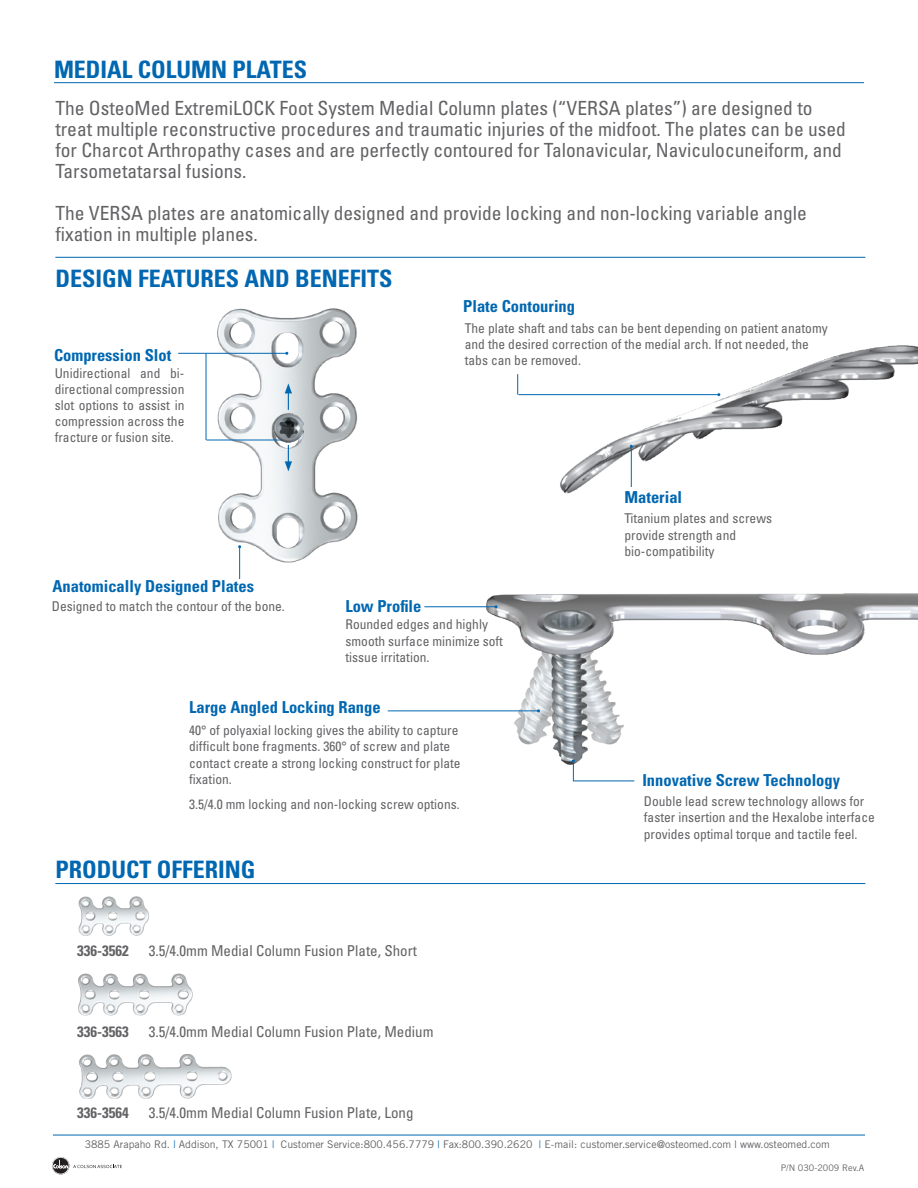
<style>
.page{position:relative;width:918px;height:1188px;background:#fff}
.page>*{position:absolute;margin:0;border:0;box-sizing:border-box;transform-origin:0 0}
.t1{font:700 condensed 24px "Univers LT Std";color:#0167b1}
.t2{font:condensed 19.5px/21px "Univers LT Std";color:#636366}
.t3{font:700 condensed 16.5px "Univers LT Std";color:#0167b1}
.t4{font:condensed 15px "Univers LT Std";color:#636366}
.t5{font:700 condensed 15px "Univers LT Std";color:#636366}
.t6{font:condensed 13.5px/16.2px "Univers LT Std";color:#636366}
.Address{font:10.5px "Trade Gothic LT Std";color:#636366}
.Address-2{font:9px "Trade Gothic LT Std";color:#636366}
.s1{color:#0167b1}
</style>
<div class="page">
<img style="left:553px;top:345px;width:365px;height:149px">
<img style="left:460px;top:593px;width:458px;height:188px">
<img style="left:209px;top:308px;width:149px;height:271px">
<hr style="left:55px;top:257px;width:810px;height:1px;background:#0167b1">
<hr style="left:54px;top:82px;width:810px;height:1px;background:#0167b1">
<hr style="left:55px;top:883px;width:810px;height:1px;background:#0167b1">
<hr style="left:53px;top:1135px;width:812px;height:1px;background:#0167b1">
<svg style="left:52px;top:1157px;width:70px;height:17px"></svg>
<hr style="left:206px;top:440px;width:81px;height:1px;background:#0167b1">
<hr style="left:178px;top:353px;width:109px;height:1px;background:#0167b1">
<hr style="left:388px;top:710px;width:151px;height:1px;background:#0167b1">
<hr style="left:519px;top:394px;width:200px;height:1px;background:#0167b1">
<svg style="left:572px;top:759px;width:3px;height:22px"></svg>
<hr style="left:239px;top:547px;width:1px;height:32px;background:#0167b1">
<svg style="left:285px;top:383px;width:7px;height:27px"></svg>
<svg style="left:285px;top:443px;width:7px;height:28px"></svg>
<hr style="left:631px;top:446px;width:1px;height:41px;background:#0167b1">
<hr style="left:206px;top:353px;width:1px;height:87px;background:#0167b1">
<hr style="left:573px;top:781px;width:61px;height:1px;background:#0167b1">
<svg style="left:517px;top:374px;width:1px;height:21px"></svg>
<img style="left:78px;top:896px;width:71px;height:40px">
<img style="left:78px;top:973px;width:115px;height:43px">
<img style="left:79px;top:1054px;width:153px;height:45px">
<img style="left:273px;top:413px;width:30px;height:30px">
<hr style="left:424px;top:606px;width:72px;height:1px;background:#0167b1">
<p class="t1" style="left:54px;top:54px;width:255px">MEDIAL COLUMN PLATES</p>
<p class="t2" style="left:55px;top:98px;width:792px">The OsteoMed ExtremiLOCK Foot System Medial Column plates (“VERSA plates”) are designed to treat multiple reconstructive procedures and traumatic injuries of the midfoot. The plates can be used for Charcot Arthropathy cases and are perfectly contoured for Talonavicular, Naviculocuneiform, and Tarsometatarsal fusions.</p>
<p class="t2" style="left:55px;top:203px;width:753px">The VERSA plates are anatomically designed and provide locking and non-locking variable angle fixation in multiple planes.</p>
<p class="t1" style="left:55px;top:264px;width:339px">DESIGN FEATURES AND BENEFITS</p>
<p class="t3" style="left:54px;top:345px;width:119px">Compression Slot</p>
<p class="t6" style="left:55px;top:365px;width:131px;text-align:justify">Unidirectional and bi&shy;directional compression slot options to assist in compression across the fracture or fusion site.</p>
<p class="t3" style="left:52px;top:576px;width:203px">Anatomically Designed Plates</p>
<p class="t6" style="left:52px;top:598px;width:235px">Designed to match the contour of the bone.</p>
<p class="t3" style="left:345px;top:596px;width:78px">Low Profile</p>
<p class="t3" style="left:463px;top:296px;width:113px">Plate Contouring</p>
<p class="t6" style="left:465px;top:320px;width:364px">The plate shaft and tabs can be bent depending on patient anatomy and the desired correction of the medial arch. If not needed, the tabs can be removed.</p>
<p class="t3" style="left:624px;top:487px;width:59px">Material</p>
<p class="t6" style="left:624px;top:510px;width:149px">Titanium plates and screws provide strength and bio-compatibility</p>
<p class="t6" style="left:346px;top:616px;width:159px">Rounded edges and highly smooth surface minimize soft tissue irritation.</p>
<p class="t3" style="left:189px;top:697px;width:193px">Large Angled Locking Range</p>
<p class="t6" style="left:189px;top:722px;width:273px">40° of polyaxial locking gives the ability to capture difficult bone fragments. 360° of screw and plate contact create a strong locking construct for plate fixation.</p>
<p class="t6" style="left:189px;top:796px;width:272px">3.5/4.0 mm locking and non-locking screw options.</p>
<p class="t1" style="left:55px;top:854px;width:202px">PRODUCT OFFERING</p>
<p class="t5" style="left:77px;top:941px;width:53px">336-3562</p>
<p class="t4" style="left:149px;top:941px;width:270px">3.5/4.0mm Medial Column Fusion Plate, Short</p>
<p class="t5" style="left:77px;top:1022px;width:53px">336-3563</p>
<p class="t4" style="left:149px;top:1022px;width:286px">3.5/4.0mm Medial Column Fusion Plate, Medium</p>
<p class="t3" style="left:642px;top:770px;width:199px">Innovative Screw Technology</p>
<p class="t6" style="left:644px;top:793px;width:232px">Double lead screw technology allows for faster insertion and the Hexalobe interface provides optimal torque and tactile feel.</p>
<p class="t5" style="left:77px;top:1103px;width:53px">336-3564</p>
<p class="t4" style="left:149px;top:1103px;width:266px">3.5/4.0mm Medial Column Fusion Plate, Long</p>
<p class="Address" style="left:85px;top:1138px;width:747px">3885 Arapaho Rd. <span class="s1">|</span> Addison, TX 75001 <span class="s1">|</span> Customer Service:800.456.7779 <span class="s1">|</span> Fax:800.390.2620 <span class="s1">|</span> E-mail: customer.service@osteomed.com <span class="s1">|</span> www.osteomed.com</p>
<p class="Address-2" style="left:781px;top:1163px;width:85px">P/N 030-2009 Rev.A</p>
</div>
